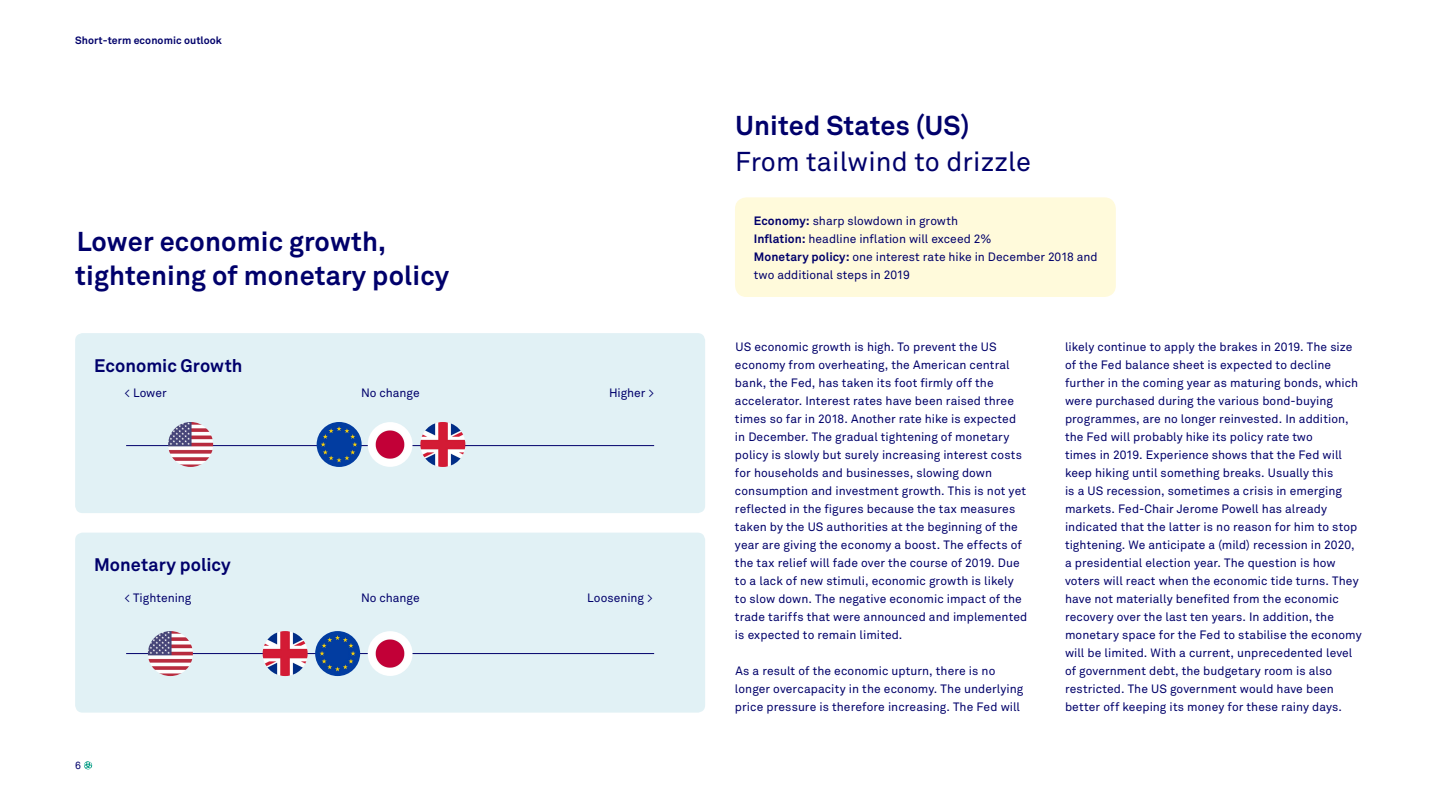
<style>
.page{position:relative;width:1440px;height:810px;background:#fff}
.page>*{position:absolute;margin:0;border:0;box-sizing:border-box;transform-origin:0 0}
.t1{font:700 27px/34.5px "Akkurat Pro";letter-spacing:.005em;color:#00006b}
.t2{font:27px "Akkurat Pro";letter-spacing:.005em;color:#00006b}
.t3{font:700 18px "Akkurat Pro";color:#00006b}
.t4{font:12px/18px "Akkurat Pro";letter-spacing:.005em;color:#00006a}
.t5{font:12px "Akkurat Pro";color:#00006b}
.t6{font:700 10.5px "Akkurat Pro";letter-spacing:.005em;color:#00006a}
.t7{font:10.5px "Akkurat";color:#00006b}
.s1{font-weight:700}
</style>
<div class="page">
<svg style="left:84px;top:761px;width:8px;height:8px"></svg>
<div style="left:75px;top:333px;width:630px;height:180px;background:#e1f1f5;border-radius:8px"></div>
<div style="left:735px;top:197px;width:381px;height:100px;background:#fffadb;border-radius:11px"></div>
<div style="left:75px;top:533px;width:630px;height:180px;background:#e1f1f5;border-radius:8px"></div>
<hr style="left:126px;top:653px;width:528px;height:1px;background:#00006b">
<img style="left:315px;top:631px;width:45px;height:45px;border-radius:22px">
<img style="left:148px;top:631px;width:45px;height:45px;border-radius:22px">
<img style="left:368px;top:631px;width:45px;height:45px;border-radius:22px">
<hr style="left:126px;top:445px;width:528px;height:1px;background:#00006b">
<img style="left:317px;top:422px;width:45px;height:45px;border-radius:22px">
<img style="left:168px;top:422px;width:45px;height:45px;border-radius:22px">
<img style="left:368px;top:422px;width:45px;height:45px;border-radius:22px">
<img style="left:420px;top:422px;width:45px;height:45px;border-radius:22px">
<img style="left:263px;top:631px;width:45px;height:45px;border-radius:22px">
<p class="t6" style="left:75px;top:34px;width:148px">Short-term economic outlook</p>
<h1 class="t1" style="left:75px;top:224px;width:375px">Lower economic growth, tightening of monetary policy</h1>
<h2 class="t3" style="left:94px;top:355px;width:150px">Economic Growth</h2>
<p class="t5" style="left:124px;top:386px;width:44px">&lt; Lower</p>
<p class="t5" style="left:361px;top:386px;width:60px">No change</p>
<h2 class="t3" style="left:94px;top:554px;width:138px">Monetary policy</h2>
<p class="t5" style="left:124px;top:591px;width:68px">&lt; Tightening</p>
<p class="t5" style="left:361px;top:591px;width:60px">No change</p>
<p class="t7" style="left:75px;top:759px;width:7px">6</p>
<p class="t5" style="left:609px;top:386px;width:47px">Higher &gt;</p>
<p class="t5" style="left:587px;top:591px;width:67px">Loosening &gt;</p>
<h1 class="t1" style="left:735px;top:109px;width:236px">United States (US)</h1>
<h1 class="t2" style="left:735px;top:146px;width:297px">From tailwind to drizzle</h1>
<p class="t4" style="left:754px;top:212px;width:345px"><span class="s1">Economy:</span> sharp slowdown in growth<br><span class="s1">Inflation:</span> headline inflation will exceed 2%<br><span class="s1">Monetary policy:</span> one interest rate hike in December 2018 and two additional steps in 2019</p>
<p class="t4" style="left:735px;top:338px;width:294px">US economic growth is high. To prevent the US economy from overheating, the American central bank, the Fed, has taken its foot firmly off the accelerator. Interest rates have been raised three times so far in 2018. Another rate hike is expected in December. The gradual tightening of monetary policy is slowly but surely increasing interest costs for households and businesses, slowing down consumption and investment growth. This is not yet reflected in the figures because the tax measures taken by the US authorities at the beginning of the year are giving the economy a boost. The effects of the tax relief will fade over the course of 2019. Due to a lack of new stimuli, economic growth is likely to slow down. The negative economic impact of the trade tariffs that were announced and implemented is expected to remain limited.</p>
<p class="t4" style="left:735px;top:662px;width:290px">As a result of the economic upturn, there is no longer overcapacity in the economy. The underlying price pressure is therefore increasing. The Fed will</p>
<p class="t4" style="left:1065px;top:338px;width:298px">likely continue to apply the brakes in 2019. The size of the Fed balance sheet is expected to decline further in the coming year as maturing bonds, which were purchased during the various bond-buying programmes, are no longer reinvested. In addition, the Fed will probably hike its policy rate two<br>times in 2019. Experience shows that the Fed will keep hiking until something breaks. Usually this<br>is a US recession, sometimes a crisis in emerging markets. Fed-Chair Jerome Powell has already indicated that the latter is no reason for him to stop tightening. We anticipate a (mild) recession in 2020, a presidential election year. The question is how voters will react when the economic tide turns. They have not materially benefited from the economic recovery over the last ten years. In addition, the monetary space for the Fed to stabilise the economy will be limited. With a current, unprecedented level of government debt, the budgetary room is also restricted. The US government would have been better off keeping its money for these rainy days.</p>
</div>
